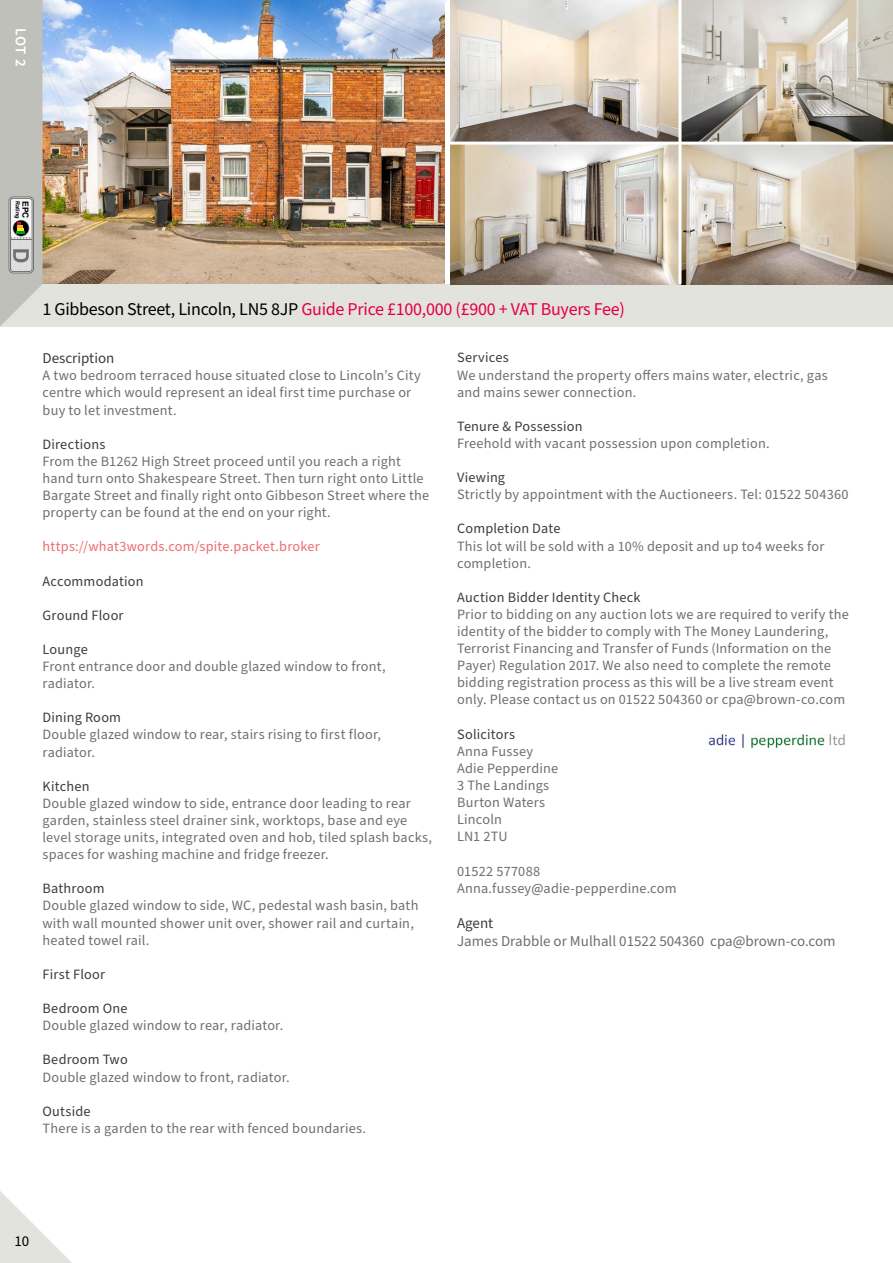
<style>
.page{position:relative;width:893px;height:1263px;background:#fff}
.page>*{position:absolute;margin:0;border:0;box-sizing:border-box;transform-origin:0 0}
.t1{font:18px "Source Sans Pro";letter-spacing:-.015em;color:#e40040}
.t2{font:15px "Source Sans Pro";color:#706f6f}
.t3{font:15px "Source Sans Pro";color:#3c3c3b}
.t4{font:600 15px "Source Sans Pro";color:#fff}
.t5{font:15px "Source Sans Pro";color:#000}
.t6{font:14.25px/17.1px "Source Sans Pro";letter-spacing:.015em;color:#706f6f}
.t7{font:14.25px "Source Sans Pro";letter-spacing:.015em;color:#3c3c3b}
.t8{font:14.25px "Source Sans Pro";letter-spacing:.015em;color:#ed6c70}
.t9{font:700 8.55px "Arial";color:#000}
.t10{font:700 5.7px "Arial";color:#000}
.s1{color:#000}
</style>
<div class="page">
<svg style="left:0;top:1191px;width:72px;height:72px"></svg>
<img style="left:43px;top:0;width:402px;height:284px">
<div style="left:0;top:284px;width:893px;height:43px;background:#e3e3de"></div>
<img style="left:681px;top:145px;width:212px;height:139px">
<img style="left:451px;top:145px;width:227px;height:139px">
<img style="left:451px;top:0;width:442px;height:142px">
<hr style="left:678px;top:0;width:3px;height:284px;background:#fff">
<svg style="left:0;top:0;width:43px;height:326px;background:#c1c1bb"></svg>
<div style="left:10px;top:198px;width:22px;height:74px;border:1px solid #706f6f;border-radius:3px"></div>
<img style="left:708px;top:733px;width:137px;height:16px">
<p class="t4" style="left:31px;top:28px;width:40px;rotate:90deg">LOT 2</p>
<p class="t10" style="left:22px;top:201px;width:19px;rotate:90deg">Rating</p>
<p class="t9" style="left:31px;top:201px;width:19px;rotate:90deg">EPC</p>
<p class="t1" style="left:43px;top:297px;width:584px"><span class="s1">1 Gibbeson Street, Lincoln, LN5 8JP</span> Guide Price £100,000 (£900 + VAT Buyers Fee)</p>
<p class="t3" style="left:43px;top:348px;width:73px">Description</p>
<p class="t6" style="left:43px;top:367px;width:380px">A two bedroom terraced house situated close to Lincoln’s City centre which would represent an ideal first time purchase or buy to let investment.</p>
<p class="t7" style="left:43px;top:434px;width:64px">Directions</p>
<p class="t6" style="left:43px;top:453px;width:388px">From the B1262 High Street proceed until you reach a right hand turn onto Shakespeare Street. Then turn right onto Little Bargate Street and finally right onto Gibbeson Street where the property can be found at the end on your right.</p>
<p class="t8" style="left:43px;top:537px;width:279px">https://what3words.com/spite.packet.broker</p>
<p class="t7" style="left:43px;top:571px;width:103px">Accommodation</p>
<p class="t7" style="left:43px;top:605px;width:83px">Ground Floor</p>
<p class="t7" style="left:43px;top:640px;width:47px">Lounge</p>
<p class="t6" style="left:43px;top:658px;width:345px">Front entrance door and double glazed window to front, radiator.</p>
<p class="t7" style="left:43px;top:708px;width:80px">Dining Room</p>
<p class="t6" style="left:43px;top:727px;width:340px">Double glazed window to rear, stairs rising to first floor, radiator.</p>
<p class="t7" style="left:43px;top:776px;width:49px">Kitchen</p>
<p class="t6" style="left:43px;top:795px;width:391px">Double glazed window to side, entrance door leading to rear garden, stainless steel drainer sink, worktops, base and eye level storage units, integrated oven and hob, tiled splash backs, spaces for washing machine and fridge freezer.</p>
<p class="t7" style="left:43px;top:879px;width:63px">Bathroom</p>
<p class="t6" style="left:43px;top:898px;width:377px">Double glazed window to side, WC, pedestal wash basin, bath with wall mounted shower unit over, shower rail and curtain, heated towel rail.</p>
<p class="t7" style="left:43px;top:965px;width:64px">First Floor</p>
<p class="t7" style="left:43px;top:999px;width:87px">Bedroom One</p>
<p class="t6" style="left:43px;top:1017px;width:242px">Double glazed window to rear, radiator.</p>
<p class="t7" style="left:43px;top:1050px;width:87px">Bedroom Two</p>
<p class="t6" style="left:43px;top:1069px;width:249px">Double glazed window to front, radiator.</p>
<p class="t7" style="left:43px;top:1101px;width:50px">Outside</p>
<p class="t6" style="left:43px;top:1120px;width:325px">There is a garden to the rear with fenced boundaries.</p>
<p class="t7" style="left:457px;top:348px;width:53px">Services</p>
<p class="t6" style="left:457px;top:367px;width:372px">We understand the property offers mains water, electric, gas and mains sewer connection.</p>
<p class="t7" style="left:457px;top:417px;width:127px">Tenure &amp; Possession</p>
<p class="t6" style="left:457px;top:435px;width:314px">Freehold with vacant possession upon completion.</p>
<p class="t7" style="left:457px;top:468px;width:50px">Viewing</p>
<p class="t6" style="left:457px;top:486px;width:393px">Strictly by appointment with the Auctioneers. Tel: 01522 504360</p>
<p class="t7" style="left:457px;top:519px;width:105px">Completion Date</p>
<p class="t6" style="left:457px;top:538px;width:369px">This lot will be sold with a 10% deposit and up to4 weeks for completion.</p>
<p class="t7" style="left:457px;top:588px;width:185px">Auction Bidder Identity Check</p>
<p class="t6" style="left:457px;top:606px;width:393px">Prior to bidding on any auction lots we are required to verify the identity of the bidder to comply with The Money Laundering, Terrorist Financing and Transfer of Funds (Information on the Payer) Regulation 2017. We also need to complete the remote bidding registration process as this will be a live stream event only. Please contact us on 01522 504360 or cpa@brown-co.com</p>
<p class="t7" style="left:457px;top:724px;width:59px">Solicitors</p>
<p class="t6" style="left:457px;top:743px;width:103px">Anna Fussey<br>Adie Pepperdine<br>3 The Landings<br>Burton Waters<br>Lincoln<br>LN1 2TU</p>
<p class="t6" style="left:457px;top:863px;width:221px">01522 577088<br>Anna.fussey@adie-pepperdine.com</p>
<p class="t3" style="left:457px;top:913px;width:38px">Agent</p>
<p class="t2" style="left:457px;top:931px;width:380px">James Drabble or Mulhall 01522 504360 cpa@brown-co.com</p>
<p class="t5" style="left:14px;top:1231px;width:16px">10</p>
</div>
